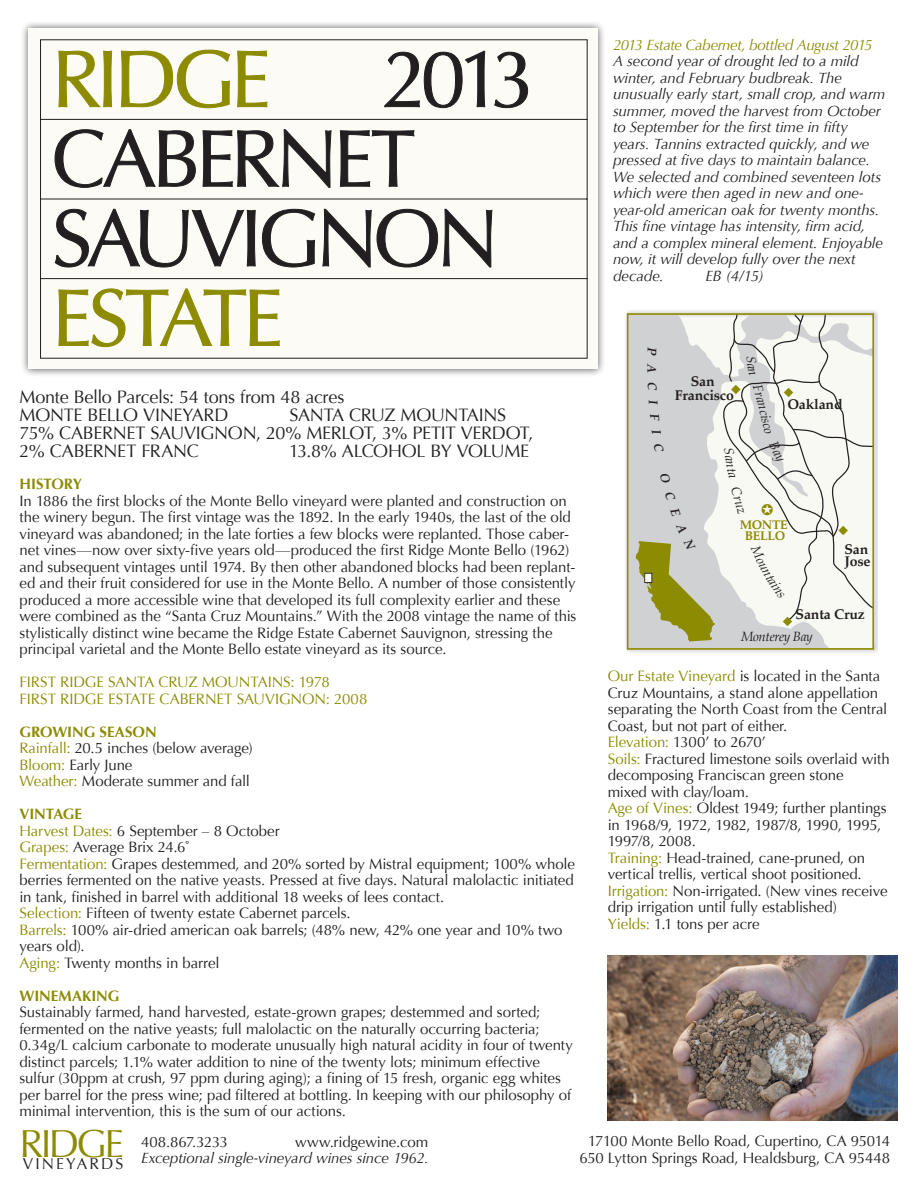
<style>
.page{position:relative;width:918px;height:1188px;background:#fff}
.page>*{position:absolute;margin:0;border:0;box-sizing:border-box;transform-origin:0 0}
.t1{font:81px/79.7px "Optima";letter-spacing:-.06em;color:#231f20}
.t2{font:81px "Optima";letter-spacing:-.06em;color:#8d8b02}
.t3{font:39px "Optima";letter-spacing:-.07em;color:#8d8b02}
.Varietals{font:18px "Optima";letter-spacing:-.015em;color:#231f20}
.t4{font:15.75px "Optima";letter-spacing:.13em;color:#231f20}
.Back_Label_Body_Text{font:15px/16.5px "Optima";letter-spacing:-.005em;color:#231f20}
.Back_Label_Green_Hea{font:italic 15px/16.5px "Optima";letter-spacing:-.01em;color:#231f20}
.Back_Label_Body_Text-2{font:15px "Optima";letter-spacing:-.005em;color:#8d8b02}
.Green_Major_Headings{font:700 15px "Optima";letter-spacing:-.005em;color:#8d8b02}
.Back_Label_Green_Hea-2{font:italic 15px "Optima";letter-spacing:-.03em;color:#8d8b02}
.Back_Label_Body_Text-3{font:15px "Optima";letter-spacing:-.025em;color:#231f20}
.t5{font:700 14.1px/12.3px "Palatino";letter-spacing:-.01em;color:#231f1f}
.t6{font:italic 13.2px "Palatino";letter-spacing:-.025em;color:#231f1f}
.t7{font:700 12.45px/10.9px "Palatino";letter-spacing:-.025em;color:#8d8b02;text-align:center}
.s1{color:#8d8b02}
</style>
<div class="page">
<img style="left:625px;top:310px;width:252px;height:343px">
<svg style="left:630px;top:316px;width:241px;height:331px;background:#d2d3d5"></svg>
<div style="left:627px;top:313px;width:247px;height:337px;border:2px solid #8d8b02"></div>
<div style="left:20px;top:20px;width:586px;height:357px;background:#231f20;opacity:.75"></div>
<div style="left:28px;top:28px;width:570px;height:341px;background:#fcfbf5"></div>
<svg style="left:40px;top:39px;width:548px;height:320px"></svg>
<svg style="left:59px;top:51px;width:53px;height:56px"></svg>
<svg style="left:121px;top:50px;width:109px;height:58px"></svg>
<svg style="left:237px;top:51px;width:30px;height:56px"></svg>
<svg style="left:384px;top:51px;width:101px;height:57px"></svg>
<svg style="left:494px;top:52px;width:34px;height:56px"></svg>
<svg style="left:55px;top:129px;width:141px;height:59px"></svg>
<svg style="left:203px;top:129px;width:128px;height:59px"></svg>
<svg style="left:340px;top:130px;width:74px;height:57px"></svg>
<svg style="left:55px;top:209px;width:200px;height:58px"></svg>
<svg style="left:262px;top:209px;width:53px;height:58px"></svg>
<svg style="left:323px;top:209px;width:169px;height:58px"></svg>
<svg style="left:59px;top:289px;width:221px;height:58px"></svg>
<img style="left:608px;top:956px;width:290px;height:164px">
<svg style="left:636px;top:312px;width:239px;height:330px"></svg>
<p class="t2" style="left:52px;top:32px;width:221px">RIDGE</p>
<p class="t1" style="left:52px;top:40px;width:486px;text-indent:331px">2013<br>CABERNET<br>SAUVIGNON<br><span class="s1">ESTATE</span></p>
<p class="Varietals" style="left:20px;top:387px;width:326px">Monte Bello Parcels: 54 tons from 48 acres</p>
<p class="Varietals" style="left:20px;top:405px;width:210px">MONTE BELLO VINEYARD</p>
<p class="Varietals" style="left:290px;top:405px;width:218px">SANTA CRUZ MOUNTAINS</p>
<p class="Varietals" style="left:20px;top:423px;width:515px">75% CABERNET SAUVIGNON, 20% MERLOT, 3% PETIT VERDOT,</p>
<p class="Varietals" style="left:20px;top:441px;width:181px">2% CABERNET FRANC</p>
<p class="Varietals" style="left:289px;top:441px;width:242px">13.8% ALCOHOL BY VOLUME</p>
<p class="Green_Major_Headings" style="left:20px;top:476px;width:64px">HISTORY</p>
<p class="Back_Label_Body_Text" style="left:20px;top:493px;width:558px">In 1886 the first blocks of the Monte Bello vineyard were planted and construction on the winery begun. The first vintage was the 1892. In the early 1940s, the last of the old vineyard was abandoned; in the late forties a few blocks were replanted. Those caber&shy;net vines—now over sixty-five years old—produced the first Ridge Monte Bello (1962) and subsequent vintages until 1974. By then other abandoned blocks had been replant&shy;ed and their fruit considered for use in the Monte Bello. A number of those consistently produced a more accessible wine that developed its full complexity earlier and these were combined as the “Santa Cruz Mountains.” With the 2008 vintage the name of this stylistically distinct wine became the Ridge Estate Cabernet Sauvignon, stressing the principal varietal and the Monte Bello estate vineyard as its source.</p>
<p class="Back_Label_Body_Text-2" style="left:20px;top:674px;width:312px">FIRST RIDGE SANTA CRUZ MOUNTAINS: 1978</p>
<p class="Back_Label_Body_Text-2" style="left:20px;top:690px;width:349px">FIRST RIDGE ESTATE CABERNET SAUVIGNON: 2008</p>
<p class="Green_Major_Headings" style="left:20px;top:723px;width:139px">GROWING SEASON</p>
<p class="Back_Label_Body_Text" style="left:20px;top:740px;width:235px"><span class="s1">Rainfall:</span> 20.5 inches (below average)</p>
<p class="Back_Label_Body_Text" style="left:20px;top:757px;width:114px"><span class="s1">Bloom:</span> Early June</p>
<p class="Back_Label_Body_Text" style="left:20px;top:773px;width:232px"><span class="s1">Weather:</span> Moderate summer and fall</p>
<p class="Green_Major_Headings" style="left:20px;top:806px;width:64px">VINTAGE</p>
<p class="Back_Label_Body_Text" style="left:20px;top:823px;width:262px"><span class="s1">Harvest Dates:</span> 6 September – 8 October</p>
<p class="Back_Label_Body_Text" style="left:20px;top:839px;width:172px"><span class="s1">Grapes:</span> Average Brix 24.6˚</p>
<p class="Back_Label_Body_Text" style="left:20px;top:856px;width:557px;text-align:justify"><span class="s1">Fermentation:</span> Grapes destemmed, and 20% sorted by Mistral equipment; 100% whole berries fermented on the native yeasts. Pressed at five days. Natural malolactic initiated in tank, finished in barrel with additional 18 weeks of lees contact.</p>
<p class="Back_Label_Body_Text" style="left:20px;top:905px;width:333px"><span class="s1">Selection:</span> Fifteen of twenty estate Cabernet parcels.</p>
<p class="Back_Label_Body_Text" style="left:20px;top:922px;width:545px"><span class="s1">Barrels:</span> 100% air-dried american oak barrels; (48% new, 42% one year and 10% two years old).</p>
<p class="Back_Label_Body_Text" style="left:20px;top:955px;width:202px"><span class="s1">Aging:</span> Twenty months in barrel</p>
<p class="Green_Major_Headings" style="left:20px;top:987px;width:101px">WINEMAKING</p>
<p class="Back_Label_Body_Text" style="left:20px;top:1004px;width:555px">Sustainably farmed, hand harvested, estate-grown grapes; destemmed and sorted; fermented on the native yeasts; full malolactic on the naturally occurring bacteria; 0.34g/L calcium carbonate to moderate unusually high natural acidity in four of twenty distinct parcels; 1.1% water addition to nine of the twenty lots; minimum effective sulfur (30ppm at crush, 97 ppm during aging); a fining of 15 fresh, organic egg whites per barrel for the press wine; pad filtered at bottling. In keeping with our philosophy of minimal intervention, this is the sum of our actions.</p>
<p class="Back_Label_Green_Hea-2" style="left:613px;top:36px;width:261px">2013 Estate Cabernet, bottled August 2015</p>
<p class="Back_Label_Green_Hea" style="left:613px;top:53px;width:274px">A second year of drought led to a mild winter, and February budbreak. The unusually early start, small crop, and warm summer, moved the harvest from October to September for the first time in fifty years. Tannins extracted quickly, and we pressed at five days to maintain balance.<br>We selected and combined seventeen lots which were then aged in new and one&shy;year-old american oak for twenty months.<br>This fine vintage has intensity, firm acid, and a complex mineral element. Enjoyable now, it will develop fully over the next decade.</p>
<p class="Back_Label_Green_Hea" style="left:705px;top:268px;width:60px">EB (4/15)</p>
<p class="t5" style="left:675px;top:374px;width:60px;line-height:14.1px;text-align:center">San<br>Francisco</p>
<p class="t5" style="left:787px;top:398px;width:57px">Oakland</p>
<p class="t7" style="left:740px;top:519px;width:49px">MONTE<br>BELLO</p>
<p class="t5" style="left:845px;top:542px;width:28px">San<br>Jose</p>
<p class="t5" style="left:796px;top:608px;width:71px">Santa Cruz</p>
<p class="t6" style="left:741px;top:625px;width:73px">Monterey Bay</p>
<p class="Back_Label_Body_Text" style="left:608px;top:668px;width:274px"><span class="s1">Our Estate Vineyard</span> is located in the Santa<br>Cruz Mountains, a stand alone appellation</p>
<p class="Back_Label_Body_Text" style="left:608px;top:701px;width:281px">separating the North Coast from the Central<br>Coast, but not part of either.</p>
<p class="Back_Label_Body_Text" style="left:608px;top:734px;width:160px"><span class="s1">Elevation:</span> 1300’ to 2670’</p>
<p class="Back_Label_Body_Text" style="left:608px;top:751px;width:283px"><span class="s1">Soils:</span> Fractured limestone soils overlaid with decomposing Franciscan green stone</p>
<p class="Back_Label_Body_Text" style="left:608px;top:784px;width:143px">mixed with clay/loam.</p>
<p class="Back_Label_Body_Text" style="left:608px;top:800px;width:280px"><span class="s1">Age of Vines:</span> Oldest 1949; further plantings in 1968/9, 1972, 1982, 1987/8, 1990, 1995,<br>1997/8, 2008.</p>
<p class="Back_Label_Body_Text" style="left:608px;top:850px;width:259px"><span class="s1">Training:</span> Head-trained, cane-pruned, on vertical trellis, vertical shoot positioned.</p>
<p class="Back_Label_Body_Text" style="left:608px;top:883px;width:281px"><span class="s1">Irrigation:</span> Non-irrigated. (New vines receive drip irrigation until fully established)</p>
<p class="Back_Label_Body_Text" style="left:608px;top:916px;width:153px"><span class="s1">Yields:</span> 1.1 tons per acre</p>
<h2 class="t3" style="left:20px;top:1121px;width:106px">RIDGE</h2>
<p class="t4" style="left:23px;top:1155px;width:102px">VINEYARDS</p>
<p class="Back_Label_Body_Text-3" style="left:141px;top:1133px;width:88px">408.867.3233</p>
<p class="Back_Label_Body_Text" style="left:295px;top:1134px;width:135px">www.ridgewine.com</p>
<p class="Back_Label_Green_Hea" style="left:141px;top:1150px;width:289px">Exceptional single-vineyard wines since 1962.</p>
<p class="Back_Label_Body_Text" style="left:579px;top:1133px;width:312px;text-align:center">17100 Monte Bello Road, Cupertino, CA 95014<br>650 Lytton Springs Road, Healdsburg, CA 95448</p>
</div>
